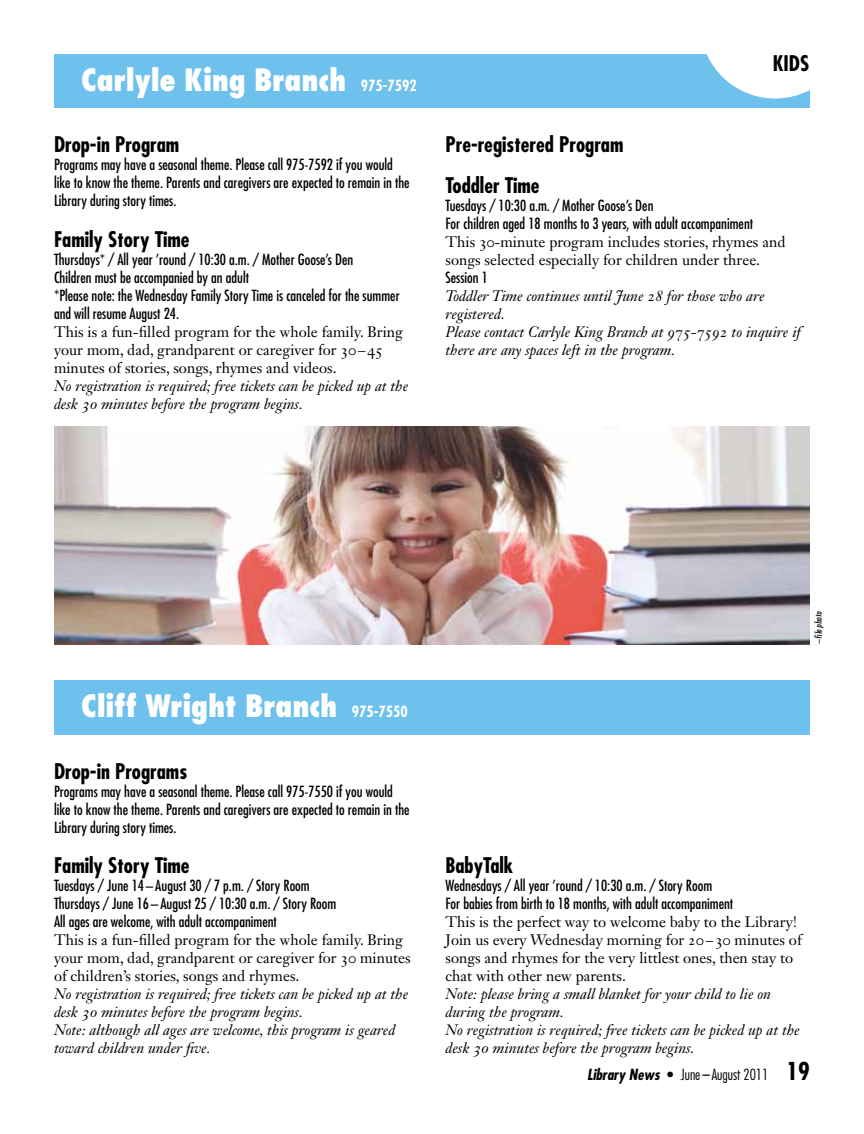
<style>
.page{position:relative;width:864px;height:1134px;background:#fff}
.page>*{position:absolute;margin:0;border:0;box-sizing:border-box;transform-origin:0 0}
.t1{font:800 condensed 30px "Futura Std";letter-spacing:-.01em;color:#fff}
.t2{font:700 condensed 21px/40.2px "Futura Std";color:#000}
.t3{font:condensed 15px/18px "Futura Std";color:#000}
.t4{font:italic 15px/18px "Janson Text LT Std";color:#000}
.t5{font:15px/18px "Janson Text LT Std";color:#000}
.t6{font:300 condensed 15px "Futura Std";color:#000}
.t7{font:italic condensed 9px "Futura Std";color:#000}
.s1{font-weight:700;font-size:15px}
.s2{font-weight:700;font-style:italic}
.s3{font-weight:700}
.s4{font-weight:700;font-size:24px}
</style>
<div class="page">
<svg style="left:54px;top:54px;width:756px;height:54px;background:#7ac6ed"></svg>
<div style="left:54px;top:680px;width:756px;height:54px;background:#6dc1ec"></div>
<img style="left:54px;top:426px;width:756px;height:218px">
<h1 class="t1" style="left:81px;top:61px;width:337px">Carlyle King Branch <span class="s1">975-7592</span></h1>
<h2 class="t2" style="left:54px;top:125px;width:127px">Drop-in Program</h2>
<p class="t3" style="left:54px;top:156px;width:357px">Programs may have a seasonal theme. Please call 975-7592 if you would like to know the theme. Parents and caregivers are expected to remain in the<br>Library during story times.</p>
<h2 class="t2" style="left:54px;top:219px;width:137px">Family Story Time</h2>
<p class="t3" style="left:54px;top:250px;width:347px">Thursdays* / All year ’round / 10:30 a.m. / Mother Goose’s Den<br>Children must be accompanied by an adult<br>*Please note: the Wednesday Family Story Time is canceled for the summer and will resume August 24.</p>
<p class="t5" style="left:54px;top:322px;width:351px">This is a fun-filled program for the whole family. Bring your mom, dad, grandparent or caregiver for 30–45 minutes of stories, songs, rhymes and videos.</p>
<p class="t4" style="left:54px;top:376px;width:356px">No registration is required; free tickets can be picked up at the desk 30 minutes before the program begins.</p>
<h2 class="t2" style="left:773px;top:44px;width:37px">Kids</h2>
<h2 class="t2" style="left:446px;top:125px;width:179px">Pre-registered Program<br>Toddler Time</h2>
<p class="t3" style="left:446px;top:196px;width:309px">Tuesdays / 10:30 a.m. / Mother Goose’s Den<br>For children aged 18 months to 3 years, with adult accompaniment</p>
<p class="t5" style="left:446px;top:232px;width:341px">This 30-minute program includes stories, rhymes and songs selected especially for children under three.</p>
<p class="t3" style="left:446px;top:268px;width:44px">Session 1</p>
<p class="t4" style="left:446px;top:286px;width:357px">Toddler Time continues until June 28 for those who are registered.<br>Please contact Carlyle King Branch at 975-7592 to inquire if there are any spaces left in the program.</p>
<h1 class="t1" style="left:81px;top:687px;width:328px">Cliff Wright Branch <span class="s1">975-7550</span></h1>
<h2 class="t2" style="left:54px;top:751px;width:135px">Drop-in Programs</h2>
<p class="t3" style="left:54px;top:782px;width:357px">Programs may have a seasonal theme. Please call 975-7550 if you would like to know the theme. Parents and caregivers are expected to remain in the<br>Library during story times.</p>
<h2 class="t2" style="left:54px;top:845px;width:137px">Family Story Time</h2>
<p class="t3" style="left:54px;top:876px;width:284px">Tuesdays / June 14–August 30 / 7 p.m. / Story Room<br>Thursdays / June 16–August 25 / 10:30 a.m. / Story Room<br>All ages are welcome, with adult accompaniment</p>
<p class="t5" style="left:54px;top:930px;width:358px">This is a fun-filled program for the whole family. Bring your mom, dad, grandparent or caregiver for 30 minutes of children’s stories, songs and rhymes.</p>
<p class="t4" style="left:54px;top:985px;width:356px">No registration is required; free tickets can be picked up at the desk 30 minutes before the program begins.<br>Note: although all ages are welcome, this program is geared toward children under five.</p>
<p class="t7" style="left:813px;top:644px;width:34px;rotate:-90deg">–file photo</p>
<h2 class="t2" style="left:446px;top:845px;width:69px">BabyTalk</h2>
<p class="t3" style="left:446px;top:876px;width:289px">Wednesdays / All year ’round / 10:30 a.m. / Story Room<br>For babies from birth to 18 months, with adult accompaniment</p>
<p class="t5" style="left:446px;top:913px;width:358px">This is the perfect way to welcome baby to the Library!<br>Join us every Wednesday morning for 20–30 minutes of songs and rhymes for the very littlest ones, then stay to chat with other new parents.</p>
<p class="t4" style="left:446px;top:985px;width:356px">Note: please bring a small blanket for your child to lie on during the program.<br>No registration is required; free tickets can be picked up at the desk 30 minutes before the program begins.</p>
<p class="t6" style="left:587px;top:1066px;width:224px"><span class="s2">Library News</span> <span class="s3">•</span> June –August 2011 <span class="s4">19</span></p>
</div>
